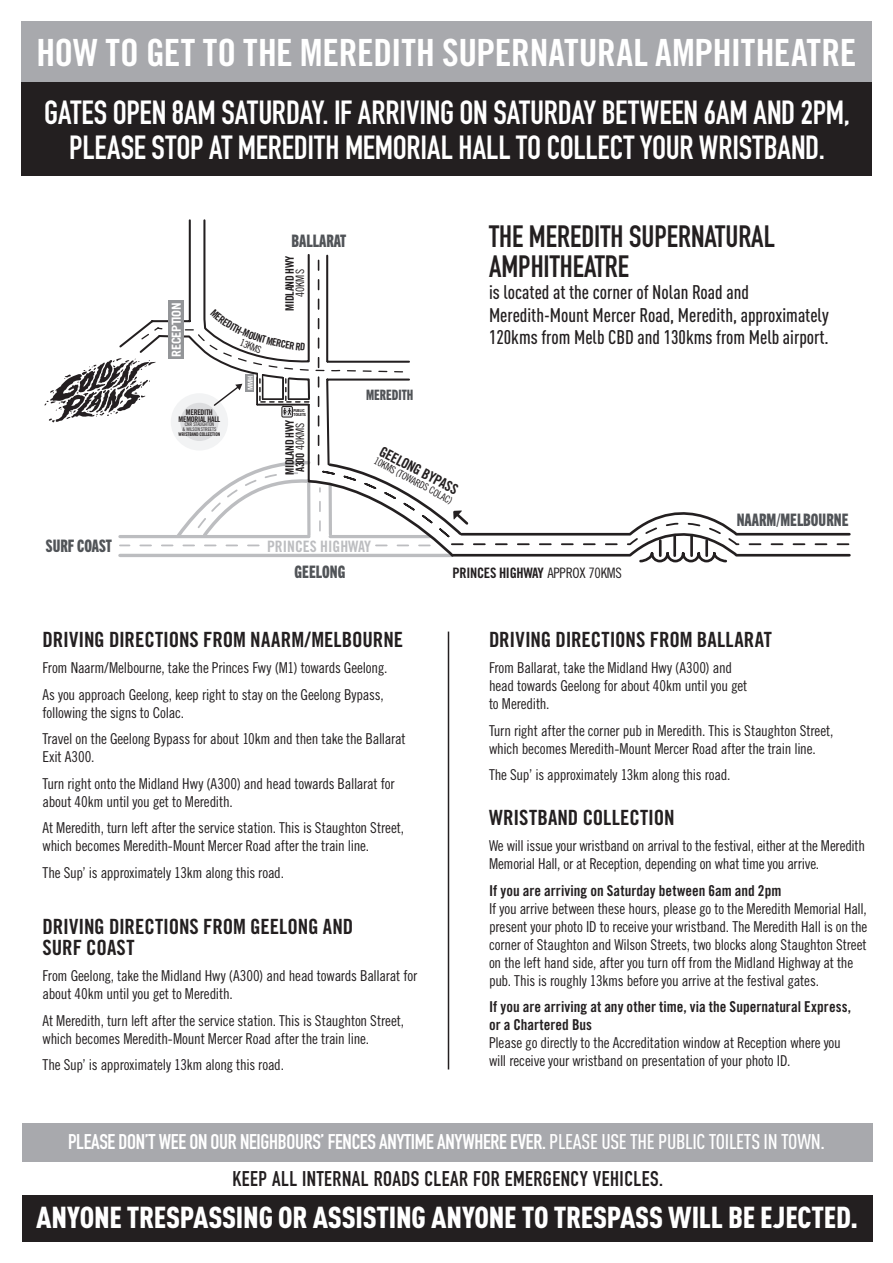
<style>
.page{position:relative;width:893px;height:1263px;background:#fff}
.page>*{position:absolute;margin:0;border:0;box-sizing:border-box;transform-origin:0 0}
.t1{font:37.5px "Trade Gothic LT Std Bd Cn 20";letter-spacing:-.01em;color:#fff}
.t2{font:700 33px/34.5px "DIN Condensed";letter-spacing:-.005em;color:#fff;text-align:center}
.t3{font:700 30.45px/30px "DIN Condensed";color:#231f20}
.t4{font:900 29.85px "DIN Cond";letter-spacing:-.01em;color:#fff}
.t5{font:21px/21px "Trade Gothic LT Std Bd Cn 20";letter-spacing:-.005em;color:#231f20}
.t6{font:700 21px "DIN Condensed";letter-spacing:-.015em;color:#fff}
.t7{font:700 21px "DIN Condensed";letter-spacing:.025em;color:#231f20}
.t8{font:500 19.5px/22.5px "DIN Cond";color:#231f20}
.t9{font:17.25px "Trade Gothic Next LT Pro Hv Cm";color:#515458}
.t10{font:15.75px "Trade Gothic LT Std Bd Cn 20";color:#bcbdc0}
.t11{font:15px/18px "Trade Gothic LT Std Cn 18";letter-spacing:-.015em;color:#231f20}
.t12{font:14.4px "Trade Gothic LT Std Bd Cn 20";letter-spacing:-.02em;color:#231f20}
.t13{font:14.4px "Trade Gothic Next LT Pro Hv Cm";color:#515458}
.t14{font:700 12.45px "Trade Gothic LT Std";letter-spacing:-.03em;color:#fff}
.t15{font:11.55px/10.5px "Trade Gothic LT Std Bd Cn 20";letter-spacing:-.03em;color:#231f20}
.t16{font:10.05px "Trade Gothic LT Std Cn 18";color:#231f20}
.t17{font:7.8px/7.1px "Trade Gothic LT Std Bd Cn 20";letter-spacing:-.03em;color:#231f20;text-align:center}
.t18{font:700 6.9px "Trade Gothic LT Std";color:#fff}
.t19{font:5.1px/4.9px "Trade Gothic LT Std Cn 18";color:#231f20;text-align:center}
.t20{font:700 condensed 4.05px/3.9px "Helvetica Neue";letter-spacing:-.03em;color:#231f20}
.s1{font-family:"Trade Gothic LT Std Bd Cn 20"}
.s2{font-family:"Trade Gothic LT Std Cn 18"}
.s3{font-family:"DIN Cond";font-weight:500}
</style>
<div class="page">
<div style="left:23px;top:1124px;width:850px;height:38px;background:#a8a9ad"></div>
<div style="left:23px;top:1195px;width:850px;height:46px;background:#231f20"></div>
<hr style="left:448px;top:632px;width:1px;height:437px;background:#231f20">
<div style="left:21px;top:21px;width:851px;height:122px;background:#a8a9ad"></div>
<div style="left:21px;top:82px;width:851px;height:94px;background:#231f20"></div>
<svg style="left:44px;top:219px;width:806px;height:344px"></svg>
<p class="t1" style="left:37px;top:30px;width:821px">HOW TO GET TO THE MEREDITH SUPERNATURAL AMPHITHEATRE</p>
<p class="t2" style="left:44px;top:95px;width:807px">GATES OPEN 8AM SATURDAY. IF ARRIVING ON SATURDAY BETWEEN 6AM AND 2PM,<br>PLEASE STOP AT MEREDITH MEMORIAL HALL TO COLLECT YOUR WRISTBAND.</p>
<p class="t9" style="left:46px;top:534px;width:67px">SURF COAST</p>
<p class="t14" style="left:169px;top:357px;width:56px;rotate:-90deg">RECEPTION</p>
<p class="t17" style="left:179px;top:408px;width:43px">MEREDITH<br>MEMORIAL HALL</p>
<p class="t19" style="left:179px;top:422px;width:43px">CNR STAUGHTON<br>&amp; WILSON STREETS<br><span class="s1">WRISTBAND COLLECTION</span></p>
<p class="t9" style="left:292px;top:229px;width:56px">BALLARAT</p>
<p class="t16" style="left:242px;top:337px;width:24px;rotate:21deg">13KMS</p>
<p class="t18" style="left:246px;top:390px;width:16px;rotate:-90deg">MMH</p>
<p class="t15" style="left:284px;top:311px;width:57px;text-align:center;rotate:-90deg">MIDLAND HWY<br><span class="s2">40KMS</span></p>
<p class="t20" style="left:294px;top:408px;width:14px">PUBLIC<br>TOILETS</p>
<p class="t15" style="left:284px;top:475px;width:57px;rotate:-90deg">MIDLAND HWY<br>A300 <span class="s2">40KMS</span></p>
<p class="t13" style="left:366px;top:386px;width:49px">MEREDITH</p>
<p class="t12" style="left:385px;top:442px;width:88px;rotate:28deg">GEELONG BYPASS</p>
<p class="t16" style="left:378px;top:455px;width:89px;rotate:28deg">10KMS (TOWARDS COLAC)</p>
<p class="t10" style="left:267px;top:537px;width:106px">PRINCES HIGHWAY</p>
<p class="t3" style="left:489px;top:221px;width:287px">THE MEREDITH SUPERNATURAL<br>AMPHITHEATRE</p>
<p class="t8" style="left:489px;top:281px;width:341px">is located at the corner of Nolan Road and<br>Meredith-Mount Mercer Road, Meredith, approximately<br>120kms from Melb CBD and 130kms from Melb airport.</p>
<p class="t9" style="left:737px;top:508px;width:113px">NAARM/MELBOURNE</p>
<p class="t9" style="left:295px;top:560px;width:52px">GEELONG</p>
<p class="t12" style="left:453px;top:564px;width:171px">PRINCES HIGHWAY <span class="s2">APPROX 70KMS</span></p>
<p class="t5" style="left:43px;top:628px;width:362px">DRIVING DIRECTIONS FROM NAARM/MELBOURNE</p>
<p class="t11" style="left:43px;top:659px;width:346px">From Naarm/Melbourne, take the Princes Fwy (M1) towards Geelong.</p>
<p class="t11" style="left:43px;top:685px;width:343px">As you approach Geelong, keep right to stay on the Geelong Bypass, following the signs to Colac.</p>
<p class="t11" style="left:43px;top:730px;width:365px">Travel on the Geelong Bypass for about 10km and then take the Ballarat<br>Exit A300.</p>
<p class="t11" style="left:43px;top:774px;width:354px">Turn right onto the Midland Hwy (A300) and head towards Ballarat for about 40km until you get to Meredith.</p>
<p class="t11" style="left:43px;top:819px;width:363px">At Meredith, turn left after the service station. This is Staughton Street, which becomes Meredith-Mount Mercer Road after the train line.</p>
<p class="t11" style="left:43px;top:863px;width:243px">The Sup’ is approximately 13km along this road.</p>
<p class="t5" style="left:43px;top:915px;width:312px">DRIVING DIRECTIONS FROM GEELONG AND<br>SURF COAST</p>
<p class="t11" style="left:43px;top:967px;width:376px">From Geelong, take the Midland Hwy (A300) and head towards Ballarat for about 40km until you get to Meredith.</p>
<p class="t11" style="left:43px;top:1011px;width:363px">At Meredith, turn left after the service station. This is Staughton Street, which becomes Meredith-Mount Mercer Road after the train line.</p>
<p class="t11" style="left:43px;top:1056px;width:243px">The Sup’ is approximately 13km along this road.</p>
<p class="t5" style="left:489px;top:629px;width:285px">DRIVING DIRECTIONS FROM BALLARAT</p>
<p class="t11" style="left:489px;top:659px;width:260px">From Ballarat, take the Midland Hwy (A300) and head towards Geelong for about 40km until you get to Meredith.</p>
<p class="t11" style="left:489px;top:721px;width:346px">Turn right after the corner pub in Meredith. This is Staughton Street, which becomes Meredith-Mount Mercer Road after the train line.</p>
<p class="t11" style="left:489px;top:766px;width:243px">The Sup’ is approximately 13km along this road.</p>
<p class="t5" style="left:489px;top:807px;width:187px">WRISTBAND COLLECTION</p>
<p class="t11" style="left:489px;top:837px;width:378px">We will issue your wristband on arrival to the festival, either at the Meredith<br>Memorial Hall, or at Reception, depending on what time you arrive.</p>
<p class="t11" style="left:489px;top:881px;width:380px"><span class="s1">If you are arriving on Saturday between 6am and 2pm<br></span>If you arrive between these hours, please go to the Meredith Memorial Hall, present your photo ID to receive your wristband. The Meredith Hall is on the corner of Staughton and Wilson Streets, two blocks along Staughton Street on the left hand side, after you turn off from the Midland Highway at the pub. This is roughly 13kms before you arrive at the festival gates.</p>
<p class="t11" style="left:489px;top:998px;width:364px"><span class="s1">If you are arriving at any other time, via the Supernatural Express, or a Chartered Bus<br></span>Please go directly to the Accreditation window at Reception where you will receive your wristband on presentation of your photo ID.</p>
<p class="t6" style="left:68px;top:1128px;width:758px">PLEASE DON’T WEE ON OUR NEIGHBOURS’ FENCES ANYTIME ANYWHERE EVER. <span class="s3">PLEASE USE THE PUBLIC TOILETS IN TOWN.</span></p>
<p class="t7" style="left:232px;top:1164px;width:432px">KEEP ALL INTERNAL ROADS CLEAR FOR EMERGENCY VEHICLES.</p>
<p class="t4" style="left:36px;top:1198px;width:823px">ANYONE TRESPASSING OR ASSISTING ANYONE TO TRESPASS WILL BE EJECTED.</p>
</div>
